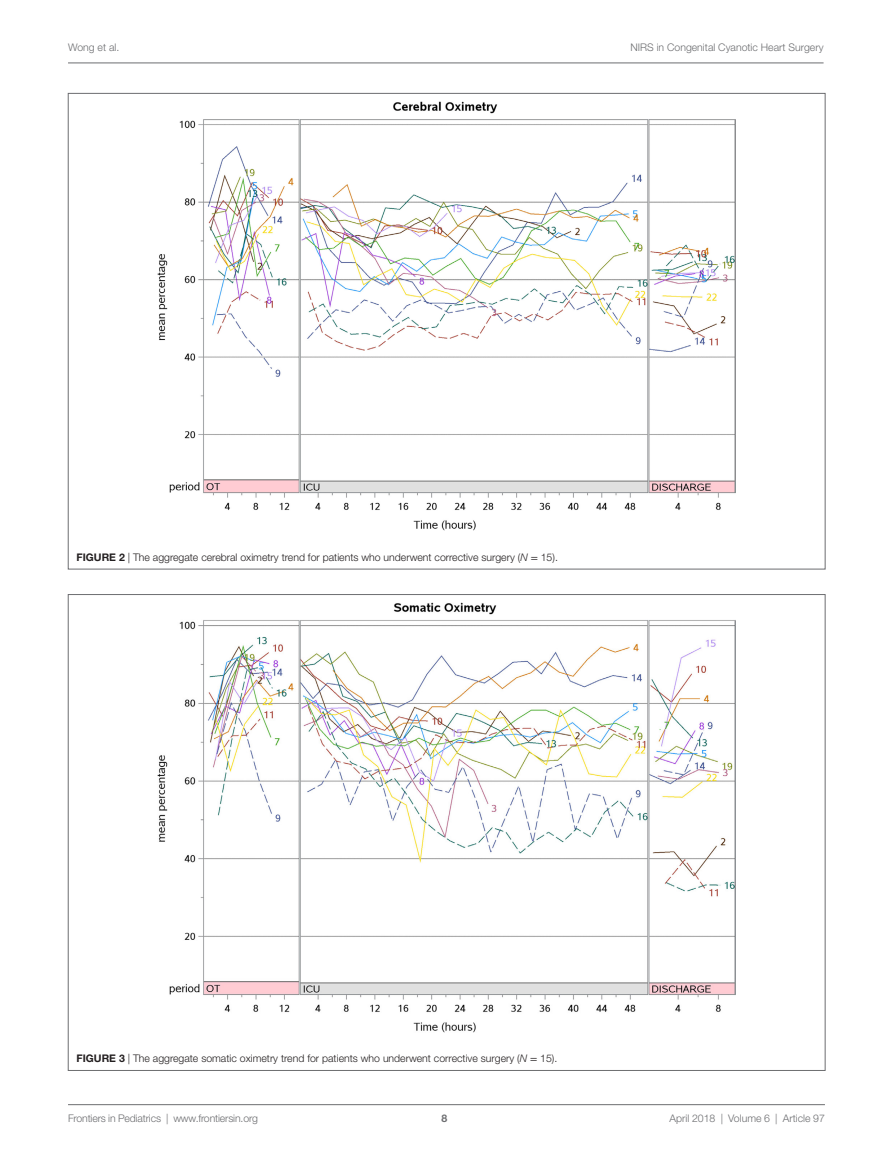
<style>
.page{position:relative;width:893px;height:1170px;background:#fff}
.page>*{position:absolute;margin:0;border:0;box-sizing:border-box;transform-origin:0 0}
.t1{font:300 10.5px "Helvetica Neue LT Std";color:#231f20}
.t2{font:300 10.5px "Helvetica Neue LT Std";color:#6c6d70}
.t3{font:700 10.5px "Helvetica Neue LT Std";color:#6c6d70}
.s1{font-weight:700}
.s2{font-style:italic}
.s3{font-family:"STIX General";font-weight:400}
</style>
<div class="page">
<hr style="left:68px;top:63px;width:756px;height:1px;background:#6c6d70">
<hr style="left:68px;top:1104px;width:757px;height:1px;background:#6c6d70">
<img style="left:158px;top:102px;width:577px;height:428px">
<img style="left:158px;top:603px;width:578px;height:428px">
<p class="t2" style="left:68px;top:41px;width:53px">Wong et al.</p>
<p class="t2" style="left:630px;top:41px;width:195px">NIRS in Congenital Cyanotic Heart Surgery</p>
<p class="t1" style="left:77px;top:550px;width:483px"><span class="s1">FIGURE 2</span> | The aggregate cerebral oximetry trend for patients who underwent corrective surgery (<span class="s2">N</span> <span class="s3">=</span> 15).</p>
<p class="t1" style="left:77px;top:1051px;width:482px"><span class="s1">FIGURE 3</span> | The aggregate somatic oximetry trend for patients who underwent corrective surgery (<span class="s2">N</span> <span class="s3">=</span> 15).</p>
<p class="t2" style="left:68px;top:1111px;width:191px">Frontiers in Pediatrics | www.frontiersin.org</p>
<p class="t2" style="left:670px;top:1111px;width:157px">April 2018 | Volume 6 | Article 97</p>
<p class="t3" style="left:441px;top:1111px;width:7px">8</p>
</div>
